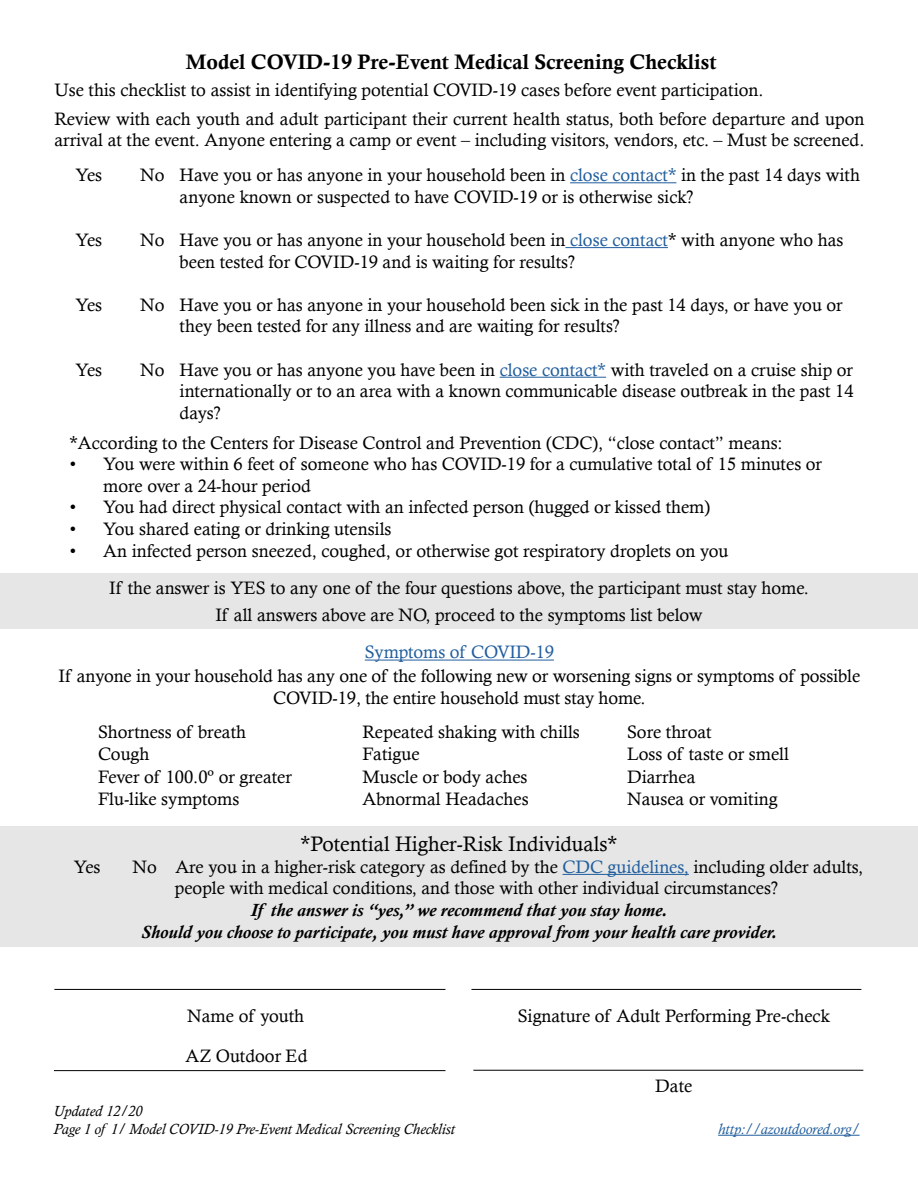
<style>
.page{position:relative;width:918px;height:1188px;background:#fff}
.page>*{position:absolute;margin:0;border:0;box-sizing:border-box;transform-origin:0 0}
.t1{font:21px "Calis MT Bol";color:#000}
.t2{font:21px "Calisto";color:#000}
.t3{font:18px/22.5px "Calisto";color:#000}
.t4{font:italic 700 18px/21.6px "Calisto";color:#000;text-align:center}
.t5{font:18px "Calisto";letter-spacing:-.005em;color:#215e9e}
.t6{font:italic 15px/18px "Calisto";color:#000}
.t7{font:italic 15px "Calisto";color:#215e9e}
.s1{color:#215e9e}
</style>
<div class="page">
<div style="left:0;top:827px;width:918px;height:120px;background:#e5e6e5"></div>
<hr style="left:563px;top:874px;width:126px;height:1px;background:#215e9e">
<hr style="left:570px;top:182px;width:106px;height:1px;background:#215e9e">
<hr style="left:565px;top:247px;width:103px;height:1px;background:#215e9e">
<hr style="left:500px;top:377px;width:106px;height:1px;background:#215e9e">
<div style="left:0;top:574px;width:918px;height:55px;background:#e5e6e5"></div>
<hr style="left:365px;top:660px;width:189px;height:1px;background:#215e9e">
<hr style="left:718px;top:1135px;width:142px;height:1px;background:#215e9e">
<hr style="left:54px;top:1070px;width:392px;height:1px;background:#000">
<hr style="left:54px;top:989px;width:392px;height:1px;background:#000">
<hr style="left:473px;top:1070px;width:390px;height:1px;background:#000">
<hr style="left:471px;top:989px;width:390px;height:1px;background:#000">
<p class="t1" style="left:186px;top:50px;width:532px">Model COVID-19 Pre-Event Medical Screening Checklist</p>
<p class="t3" style="left:54px;top:75px;width:812px;line-height:29.1px">Use this checklist to assist in identifying potential COVID-19 cases before event participation.<br>Review with each youth and adult participant their current health status, both before departure and upon</p>
<p class="t3" style="left:54px;top:123px;width:812px;line-height:35px;text-align:right">arrival at the event. Anyone entering a camp or event – including visitors, vendors, etc. – Must be screened.<br>Have you or has anyone in your household been in <span class="s1">close contact*</span> in the past 14 days with</p>
<p class="t3" style="left:180px;top:185px;width:515px">anyone known or suspected to have COVID-19 or is otherwise sick?</p>
<p class="t3" style="left:180px;top:229px;width:665px;line-height:21.6px">Have you or has anyone in your household been in <span class="s1">close contact</span>* with anyone who has been tested for COVID-19 and is waiting for results?</p>
<p class="t3" style="left:180px;top:294px;width:665px;line-height:21.6px">Have you or has anyone in your household been sick in the past 14 days, or have you or they been tested for any illness and are waiting for results?</p>
<p class="t3" style="left:180px;top:358px;width:675px;line-height:21.6px;text-align:justify">Have you or has anyone you have been in <span class="s1">close contact*</span> with traveled on a cruise ship or internationally or to an area with a known communicable disease outbreak in the past 14 days?</p>
<p class="t3" style="left:70px;top:431px;width:715px">*According to the Centers for Disease Control and Prevention (CDC), “close contact” means:</p>
<p class="t3" style="left:103px;top:453px;width:720px;line-height:21.6px;text-indent:-33px">• You were within 6 feet of someone who has COVID-19 for a cumulative total of 15 minutes or more over a 24-hour period</p>
<p class="t3" style="left:70px;top:496px;width:642px">• You had direct physical contact with an infected person (hugged or kissed them)</p>
<p class="t3" style="left:70px;top:517px;width:323px">• You shared eating or drinking utensils</p>
<p class="t3" style="left:109px;top:531px;width:701px;line-height:37.8px;text-indent:-39px">• An infected person sneezed, coughed, or otherwise got respiratory droplets on you<br>If the answer is YES to any one of the four questions above, the participant must stay home.</p>
<p class="t3" style="left:215px;top:604px;width:489px">If all answers above are NO, proceed to the symptoms list below</p>
<p class="t5" style="left:365px;top:642px;width:191px">Symptoms of COVID-19</p>
<p class="t3" style="left:59px;top:665px;width:803px;line-height:21.6px;text-align:center">If anyone in your household has any one of the following new or worsening signs or symptoms of possible<br>COVID-19, the entire household must stay home.</p>
<p class="t3" style="left:98px;top:720px;width:195px">Shortness of breath<br>Cough<br>Fever of 100.0º or greater<br>Flu-like symptoms</p>
<p class="t3" style="left:363px;top:720px;width:219px">Repeated shaking with chills<br>Fatigue<br>Muscle or body aches<br>Abnormal Headaches</p>
<p class="t3" style="left:627px;top:720px;width:163px">Sore throat<br>Loss of taste or smell<br>Diarrhea<br>Nausea or vomiting</p>
<p class="t3" style="left:75px;top:164px;width:28px">Yes</p>
<p class="t3" style="left:140px;top:164px;width:26px">No</p>
<p class="t3" style="left:75px;top:228px;width:28px">Yes</p>
<p class="t3" style="left:140px;top:228px;width:26px">No</p>
<p class="t3" style="left:140px;top:293px;width:26px">No</p>
<p class="t3" style="left:75px;top:293px;width:28px">Yes</p>
<p class="t3" style="left:75px;top:358px;width:28px">Yes</p>
<p class="t3" style="left:140px;top:358px;width:26px">No</p>
<p class="t2" style="left:301px;top:832px;width:318px">*Potential Higher-Risk Individuals*</p>
<p class="t3" style="left:74px;top:855px;width:28px">Yes</p>
<p class="t3" style="left:175px;top:856px;width:690px;line-height:21.6px;text-indent:-42px">No Are you in a higher-risk category as defined by the <span class="s1">CDC guidelines,</span> including older adults, people with medical conditions, and those with other individual circumstances?</p>
<p class="t4" style="left:141px;top:899px;width:637px">If the answer is “yes,” we recommend that you stay home.<br>Should you choose to participate, you must have approval from your health care provider.</p>
<p class="t3" style="left:187px;top:1004px;width:119px">Name of youth</p>
<p class="t3" style="left:186px;top:1045px;width:123px">AZ Outdoor Ed</p>
<p class="t6" style="left:53px;top:1102px;width:403px">Updated 12/20<br>Page 1 of 1/ Model COVID-19 Pre-Event Medical Screening Checklist</p>
<p class="t3" style="left:518px;top:1004px;width:314px">Signature of Adult Performing Pre-check</p>
<p class="t3" style="left:655px;top:1074px;width:39px">Date</p>
<p class="t7" style="left:718px;top:1120px;width:143px">http://azoutdoored.org/</p>
</div>
